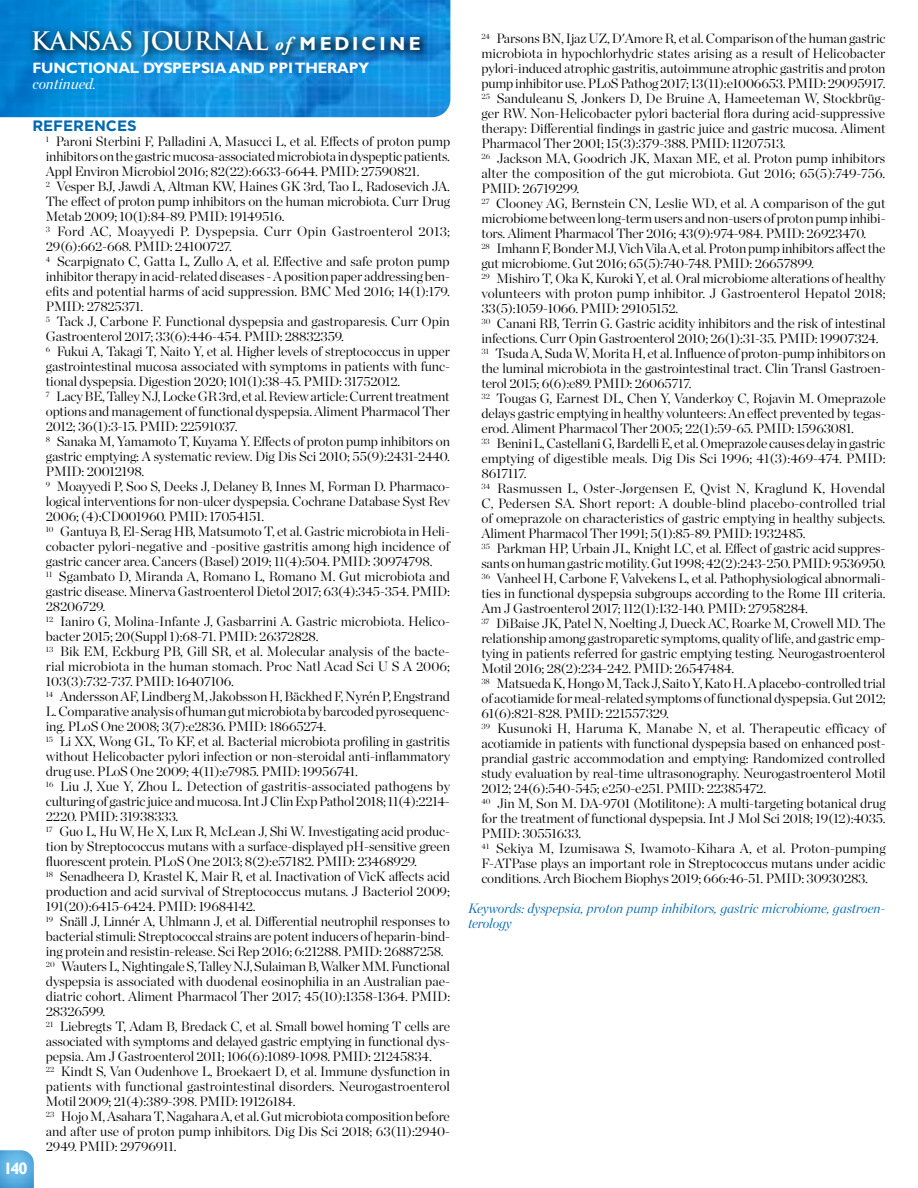
<style>
.page{position:relative;width:918px;height:1188px;background:#fff}
.page>*{position:absolute;margin:0;border:0;box-sizing:border-box;transform-origin:0 0}
.t1{font:700 24.9px "Trajan Pro";color:#fff}
.t2{font:700 16.5px "Gill Sans";color:#fff}
.t3{font:700 15px "Gill Sans";letter-spacing:-.01em;color:#fff}
.t4{font:italic 15px "Chronicle Display";color:#fff}
.t5{font:700 15px "Gotham";color:#0067b1}
.t6{font:300 13.5px/15px "Chronicle Display";letter-spacing:-.01em;color:#000}
.t7{font:italic 300 13.5px/15px "Chronicle Display";letter-spacing:-.005em;color:#0067b1}
.s1{font-family:"Adobe Garamond Pro";font-style:italic;font-size:18.75px}
.s2{font-family:"Gill Sans";font-size:18.75px}
</style>
<div class="page">
<img style="left:0;top:0;width:450px;height:117px">
<svg style="left:27px;top:26px;width:403px;height:40px;background:#0f76b8"></svg>
<svg style="left:0;top:1150px;width:34px;height:38px"></svg>
<h1 class="t1" style="left:31px;top:26px;width:391px">KANSAS JOURNAL <span class="s1">of</span> <span class="s2">M EDIC I N E</span></h1>
<p class="t3" style="left:32px;top:59px;width:338px">FUNCTIONAL DYSPEPSIA AND PPI THERAPY</p>
<p class="t4" style="left:32px;top:72px;width:65px">continued.</p>
<p class="t5" style="left:32px;top:116px;width:106px">REFERENCES</p>
<p class="t6" style="left:46px;top:133px;width:406px"><sup>1</sup> Paroni Sterbini F, Palladini A, Masucci L, et al. Effects of proton pump inhibitors on the gastric mucosa-associated microbiota in dyspeptic patients.<br>Appl Environ Microbiol 2016; 82(22):6633-6644. PMID: 27590821.<br><sup>2</sup> Vesper BJ, Jawdi A, Altman KW, Haines GK 3rd, Tao L, Radosevich JA.<br>The effect of proton pump inhibitors on the human microbiota. Curr Drug Metab 2009; 10(1):84-89. PMID: 19149516.<br><sup>3</sup> Ford AC, Moayyedi P. Dyspepsia. Curr Opin Gastroenterol 2013; 29(6):662-668. PMID: 24100727.<br><sup>4</sup> Scarpignato C, Gatta L, Zullo A, et al. Effective and safe proton pump inhibitor therapy in acid-related diseases - A position paper addressing ben&shy;efits and potential harms of acid suppression. BMC Med 2016; 14(1):179.<br>PMID: 27825371.<br><sup>5</sup> Tack J, Carbone F. Functional dyspepsia and gastroparesis. Curr Opin Gastroenterol 2017; 33(6):446-454. PMID: 28832359.<br><sup>6</sup> Fukui A, Takagi T, Naito Y, et al. Higher levels of streptococcus in upper gastrointestinal mucosa associated with symptoms in patients with func&shy;tional dyspepsia. Digestion 2020; 101(1):38-45. PMID: 31752012.<br><sup>7</sup> Lacy BE, Talley NJ, Locke GR 3rd, et al. Review article: Current treatment options and management of functional dyspepsia. Aliment Pharmacol Ther 2012; 36(1):3-15. PMID: 22591037.<br><sup>8</sup> Sanaka M, Yamamoto T, Kuyama Y. Effects of proton pump inhibitors on gastric emptying: A systematic review. Dig Dis Sci 2010; 55(9):2431-2440.<br>PMID: 20012198.<br><sup>9</sup> Moayyedi P, Soo S, Deeks J, Delaney B, Innes M, Forman D. Pharmaco&shy;logical interventions for non-ulcer dyspepsia. Cochrane Database Syst Rev 2006; (4):CD001960. PMID: 17054151.<br><sup>10</sup> Gantuya B, El-Serag HB, Matsumoto T, et al. Gastric microbiota in Heli&shy;cobacter pylori-negative and -positive gastritis among high incidence of gastric cancer area. Cancers (Basel) 2019; 11(4):504. PMID: 30974798.<br><sup>11</sup> Sgambato D, Miranda A, Romano L, Romano M. Gut microbiota and gastric disease. Minerva Gastroenterol Dietol 2017; 63(4):345-354. PMID:<br>28206729.<br><sup>12</sup> Ianiro G, Molina-Infante J, Gasbarrini A. Gastric microbiota. Helico&shy;bacter 2015; 20(Suppl 1):68-71. PMID: 26372828.<br><sup>13</sup> Bik EM, Eckburg PB, Gill SR, et al. Molecular analysis of the bacte&shy;rial microbiota in the human stomach. Proc Natl Acad Sci U S A 2006; 103(3):732-737. PMID: 16407106.<br><sup>14</sup> Andersson AF, Lindberg M, Jakobsson H, Bäckhed F, Nyrén P, Engstrand L. Comparative analysis of human gut microbiota by barcoded pyrosequenc&shy;ing. PLoS One 2008; 3(7):e2836. PMID: 18665274.<br><sup>15</sup> Li XX, Wong GL, To KF, et al. Bacterial microbiota profiling in gastritis without Helicobacter pylori infection or non-steroidal anti-inflammatory drug use. PLoS One 2009; 4(11):e7985. PMID: 19956741.<br><sup>16</sup> Liu J, Xue Y, Zhou L. Detection of gastritis-associated pathogens by culturing of gastric juice and mucosa. Int J Clin Exp Pathol 2018; 11(4):2214- 2220. PMID: 31938333.<br><sup>17</sup> Guo L, Hu W, He X, Lux R, McLean J, Shi W. Investigating acid produc&shy;tion by Streptococcus mutans with a surface-displayed pH-sensitive green fluorescent protein. PLoS One 2013; 8(2):e57182. PMID: 23468929.<br><sup>18</sup> Senadheera D, Krastel K, Mair R, et al. Inactivation of VicK affects acid production and acid survival of Streptococcus mutans. J Bacteriol 2009; 191(20):6415-6424. PMID: 19684142.<br><sup>19</sup> Snäll J, Linnér A, Uhlmann J, et al. Differential neutrophil responses to bacterial stimuli: Streptococcal strains are potent inducers of heparin-bind&shy;ing protein and resistin-release. Sci Rep 2016; 6:21288. PMID: 26887258.<br><sup>20</sup> Wauters L, Nightingale S, Talley NJ, Sulaiman B, Walker MM. Functional dyspepsia is associated with duodenal eosinophilia in an Australian pae&shy;diatric cohort. Aliment Pharmacol Ther 2017; 45(10):1358-1364. PMID:<br>28326599.<br><sup>21</sup> Liebregts T, Adam B, Bredack C, et al. Small bowel homing T cells are associated with symptoms and delayed gastric emptying in functional dys&shy;pepsia. Am J Gastroenterol 2011; 106(6):1089-1098. PMID: 21245834.<br><sup>22</sup> Kindt S, Van Oudenhove L, Broekaert D, et al. Immune dysfunction in patients with functional gastrointestinal disorders. Neurogastroenterol Motil 2009; 21(4):389-398. PMID: 19126184.<br><sup>23</sup> Hojo M, Asahara T, Nagahara A, et al. Gut microbiota composition before and after use of proton pump inhibitors. Dig Dis Sci 2018; 63(11):2940- 2949. PMID: 29796911.</p>
<p class="t2" style="left:4px;top:1159px;width:25px">140</p>
<p class="t6" style="left:481px;top:30px;width:406px"><sup>24</sup> Parsons BN, Ijaz UZ, D'Amore R, et al. Comparison of the human gastric microbiota in hypochlorhydric states arising as a result of Helicobacter pylori-induced atrophic gastritis, autoimmune atrophic gastritis and proton pump inhibitor use. PLoS Pathog 2017; 13(11):e1006653. PMID: 29095917.<br><sup>25</sup> Sanduleanu S, Jonkers D, De Bruine A, Hameeteman W, Stockbrüg&shy;ger RW. Non-Helicobacter pylori bacterial flora during acid-suppressive therapy: Differential findings in gastric juice and gastric mucosa. Aliment Pharmacol Ther 2001; 15(3):379-388. PMID: 11207513.<br><sup>26</sup> Jackson MA, Goodrich JK, Maxan ME, et al. Proton pump inhibitors alter the composition of the gut microbiota. Gut 2016; 65(5):749-756.<br>PMID: 26719299.<br><sup>27</sup> Clooney AG, Bernstein CN, Leslie WD, et al. A comparison of the gut microbiome between long-term users and non-users of proton pump inhibi&shy;tors. Aliment Pharmacol Ther 2016; 43(9):974-984. PMID: 26923470.<br><sup>28</sup> Imhann F, Bonder MJ, Vich Vila A, et al. Proton pump inhibitors affect the gut microbiome. Gut 2016; 65(5):740-748. PMID: 26657899.<br><sup>29</sup> Mishiro T, Oka K, Kuroki Y, et al. Oral microbiome alterations of healthy volunteers with proton pump inhibitor. J Gastroenterol Hepatol 2018; 33(5):1059-1066. PMID: 29105152.<br><sup>30</sup> Canani RB, Terrin G. Gastric acidity inhibitors and the risk of intestinal infections. Curr Opin Gastroenterol 2010; 26(1):31-35. PMID: 19907324.<br><sup>31</sup> Tsuda A, Suda W, Morita H, et al. Influence of proton-pump inhibitors on the luminal microbiota in the gastrointestinal tract. Clin Transl Gastroen&shy;terol 2015; 6(6):e89. PMID: 26065717.<br><sup>32</sup> Tougas G, Earnest DL, Chen Y, Vanderkoy C, Rojavin M. Omeprazole delays gastric emptying in healthy volunteers: An effect prevented by tegas&shy;erod. Aliment Pharmacol Ther 2005; 22(1):59-65. PMID: 15963081.<br><sup>33</sup> Benini L, Castellani G, Bardelli E, et al. Omeprazole causes delay in gastric emptying of digestible meals. Dig Dis Sci 1996; 41(3):469-474. PMID:<br>8617117.<br><sup>34</sup> Rasmussen L, Oster-Jørgensen E, Qvist N, Kraglund K, Hovendal C, Pedersen SA. Short report: A double-blind placebo-controlled trial of omeprazole on characteristics of gastric emptying in healthy subjects.<br>Aliment Pharmacol Ther 1991; 5(1):85-89. PMID: 1932485.<br><sup>35</sup> Parkman HP, Urbain JL, Knight LC, et al. Effect of gastric acid suppres&shy;sants on human gastric motility. Gut 1998; 42(2):243-250. PMID: 9536950.<br><sup>36</sup> Vanheel H, Carbone F, Valvekens L, et al. Pathophysiological abnormali&shy;ties in functional dyspepsia subgroups according to the Rome III criteria.<br>Am J Gastroenterol 2017; 112(1):132-140. PMID: 27958284.<br><sup>37</sup> DiBaise JK, Patel N, Noelting J, Dueck AC, Roarke M, Crowell MD. The relationship among gastroparetic symptoms, quality of life, and gastric emp&shy;tying in patients referred for gastric emptying testing. Neurogastroenterol Motil 2016; 28(2):234-242. PMID: 26547484.<br><sup>38</sup> Matsueda K, Hongo M, Tack J, Saito Y, Kato H. A placebo-controlled trial of acotiamide for meal-related symptoms of functional dyspepsia. Gut 2012; 61(6):821-828. PMID: 221557329.<br><sup>39</sup> Kusunoki H, Haruma K, Manabe N, et al. Therapeutic efficacy of acotiamide in patients with functional dyspepsia based on enhanced post&shy;prandial gastric accommodation and emptying: Randomized controlled study evaluation by real-time ultrasonography. Neurogastroenterol Motil 2012; 24(6):540-545; e250-e251. PMID: 22385472.<br><sup>40</sup> Jin M, Son M. DA-9701 (Motilitone): A multi-targeting botanical drug for the treatment of functional dyspepsia. Int J Mol Sci 2018; 19(12):4035.<br>PMID: 30551633.<br><sup>41</sup> Sekiya M, Izumisawa S, Iwamoto-Kihara A, et al. Proton-pumping F-ATPase plays an important role in Streptococcus mutans under acidic conditions. Arch Biochem Biophys 2019; 666:46-51. PMID: 30930283.</p>
<p class="t7" style="left:468px;top:900px;width:419px">Keywords: dyspepsia, proton pump inhibitors, gastric microbiome, gastroen&shy;terology</p>
</div>
